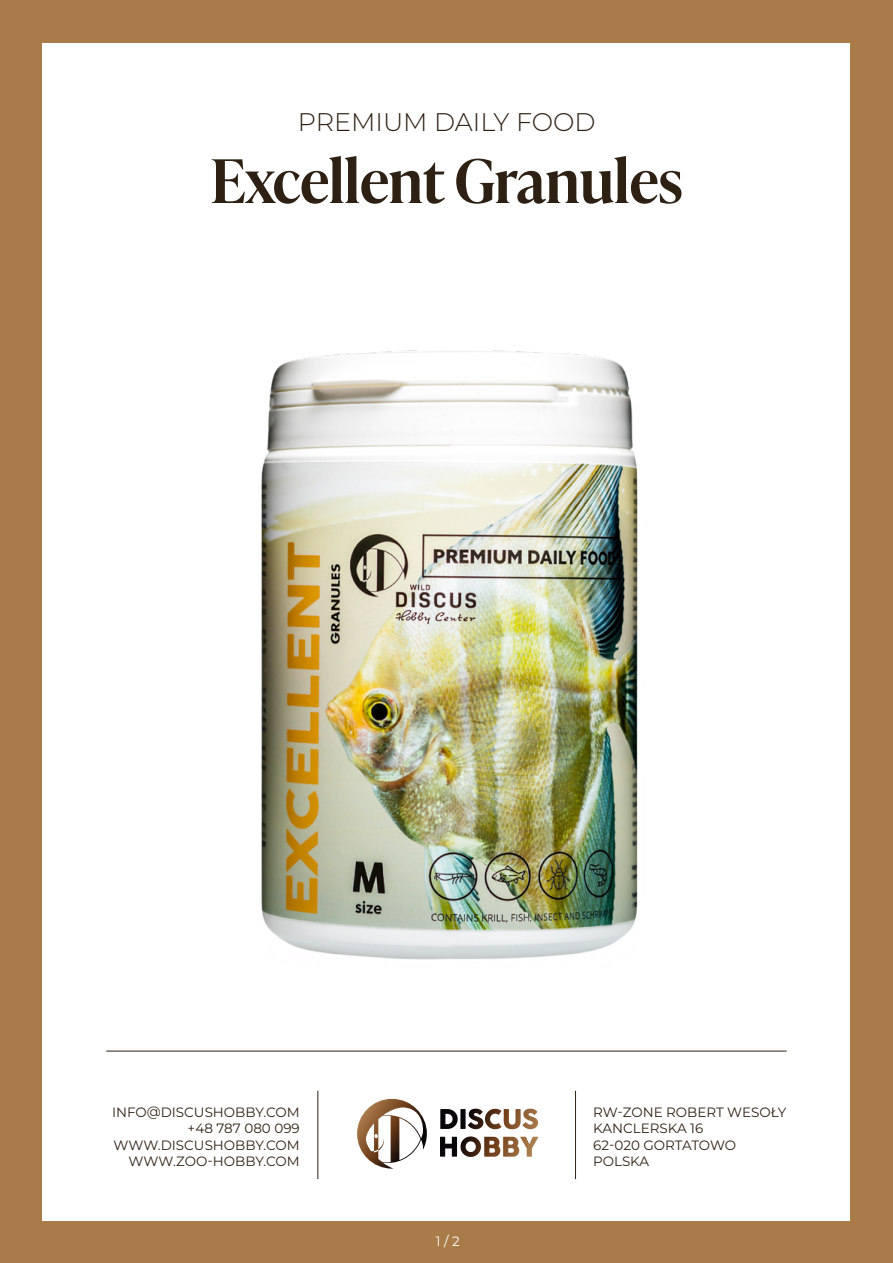
<style>
.page{position:relative;width:893px;height:1263px;background:#a97b49}
.page>*{position:absolute;margin:0;border:0;box-sizing:border-box;transform-origin:0 0}
.t1{font:600 60px "Ivy Presto Headline";color:#2e2113}
.t2{font:300 25.5px "Montserrat";color:#2e2113}
.t3{font:13.5px/16.2px "Montserrat";color:#2e2113}
.t4{font:13.5px "Montserrat";color:#fff}
</style>
<div class="page">
<div style="left:43px;top:43px;width:807px;height:1177px;background:#fff"></div>
<img style="left:261px;top:350px;width:377px;height:610px">
<hr style="left:106px;top:1051px;width:681px;height:1px;background:#2e2113">
<hr style="left:317px;top:1091px;width:1px;height:88px;background:#2e2113">
<hr style="left:575px;top:1091px;width:1px;height:88px;background:#2e2113">
<img style="left:357px;top:1099px;width:70px;height:69px">
<img style="left:440px;top:1109px;width:18px;height:20px">
<img style="left:460px;top:1109px;width:6px;height:20px">
<img style="left:468px;top:1108px;width:15px;height:21px">
<img style="left:485px;top:1109px;width:16px;height:20px">
<img style="left:504px;top:1108px;width:34px;height:21px">
<img style="left:440px;top:1137px;width:17px;height:20px">
<img style="left:460px;top:1136px;width:21px;height:21px">
<img style="left:484px;top:1137px;width:16px;height:20px">
<img style="left:503px;top:1137px;width:35px;height:20px">
<h2 class="t2" style="left:298px;top:105px;width:299px">PREMIUM DAILY FOOD</h2>
<h1 class="t1" style="left:211px;top:138px;width:473px">Excellent Granules</h1>
<p class="t3" style="left:112px;top:1104px;width:189px;text-align:right">INFO@DISCUSHOBBY.COM +48 787 080 099<br>WWW.DISCUSHOBBY.COM<br>WWW.ZOO-HOBBY.COM</p>
<p class="t4" style="left:436px;top:1232px;width:26px">1 / 2</p>
<p class="t3" style="left:593px;top:1104px;width:195px">RW-ZONE ROBERT WESOŁY<br>KANCLERSKA 16<br>62-020 GORTATOWO<br>POLSKA</p>
</div>
